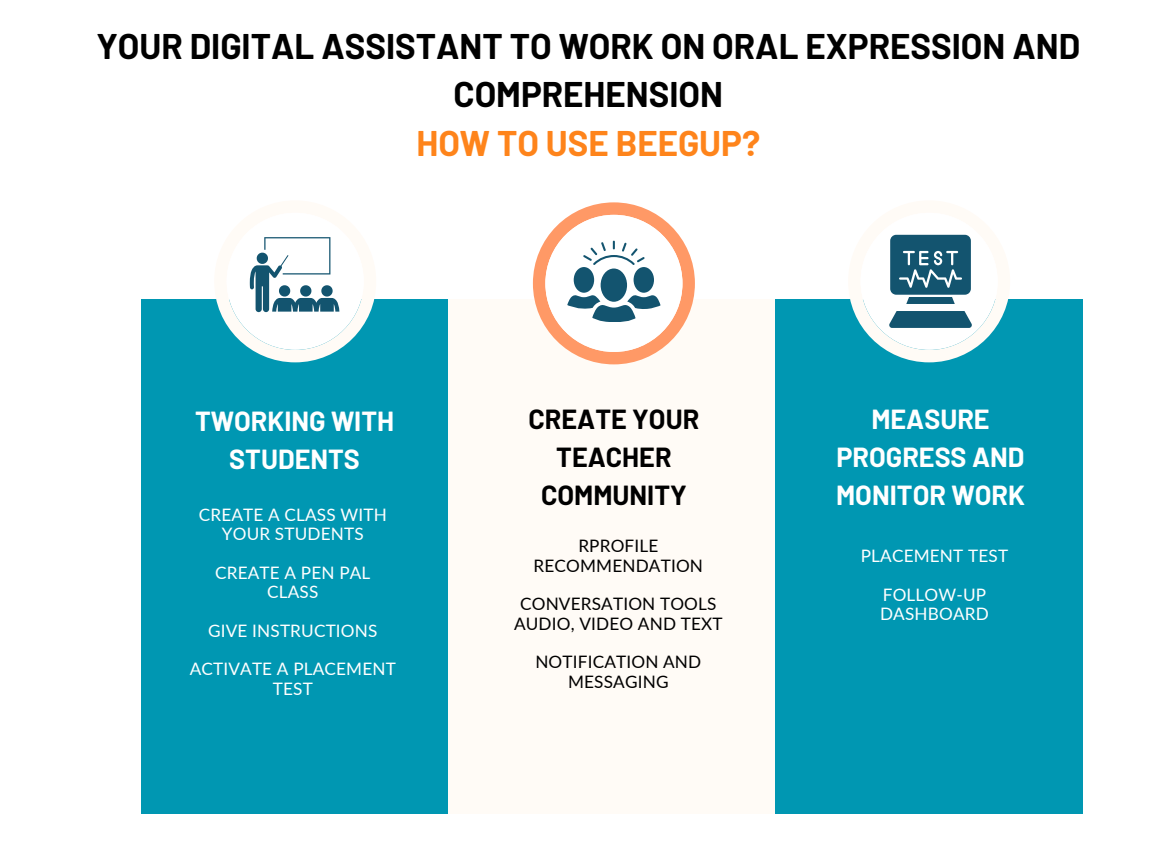
<style>
.page{position:relative;width:1152px;height:864px;background:#fff}
.page>*{position:absolute;margin:0;border:0;box-sizing:border-box;transform-origin:0 0}
.t1{font:700 34.8px/48.3px "Barlow";color:#000;text-align:center}
.t2{font:700 27px/37.8px "Barlow";color:#fff;text-align:center}
.t3{font:700 27px/37.8px "Barlow";color:#000;text-align:center}
.t4{font:17.1px/19.4px "Lato";letter-spacing:.01em;color:#fff;text-align:center}
.t5{font:17.1px/19.4px "Lato";letter-spacing:.01em;color:#000;text-align:center}
.s1{color:#fe841b}
</style>
<div class="page">
<div style="left:141px;top:299px;width:307px;height:514px;background:#0097b2"></div>
<div style="left:448px;top:299px;width:331px;height:514px;background:#fffbf6"></div>
<div style="left:775px;top:299px;width:308px;height:514px;background:#0097b2"></div>
<svg style="left:533px;top:202px;width:162px;height:162px"></svg>
<svg style="left:850px;top:234px;width:159px;height:128px"></svg>
<svg style="left:216px;top:237px;width:159px;height:125px"></svg>
<h1 class="t1" style="left:96px;top:21px;width:985px">YOUR DIGITAL ASSISTANT TO WORK ON ORAL EXPRESSION AND<br>COMPREHENSION<br><span class="s1">HOW TO USE BEEGUP?</span></h1>
<h2 class="t2" style="left:195px;top:401px;width:201px">TWORKING WITH<br>STUDENTS</h2>
<p class="t4" style="left:199px;top:504px;width:190px">CREATE A CLASS WITH<br>YOUR STUDENTS</p>
<p class="t4" style="left:215px;top:562px;width:157px">CREATE A PEN PAL<br>CLASS</p>
<p class="t4" style="left:208px;top:620px;width:171px">GIVE INSTRUCTIONS</p>
<p class="t4" style="left:190px;top:659px;width:208px">ACTIVATE A PLACEMENT<br>TEST</p>
<p class="t3" style="left:529px;top:400px;width:172px">CREATE YOUR<br>TEACHER<br>COMMUNITY</p>
<p class="t5" style="left:534px;top:536px;width:171px">RPROFILE<br>RECOMMENDATION</p>
<p class="t5" style="left:520px;top:594px;width:198px">CONVERSATION TOOLS</p>
<h2 class="t5" style="left:514px;top:613px;width:210px">AUDIO, VIDEO AND TEXT</h2>
<p class="t5" style="left:535px;top:652px;width:167px">NOTIFICATION AND<br>MESSAGING</p>
<p class="t2" style="left:836px;top:400px;width:190px">MEASURE<br>PROGRESS AND<br>MONITOR WORK</p>
<p class="t4" style="left:861px;top:546px;width:149px">PLACEMENT TEST</p>
<p class="t4" style="left:880px;top:584px;width:110px;text-align:left">FOLLOW-UP<br>DASHBOARD</p>
</div>
